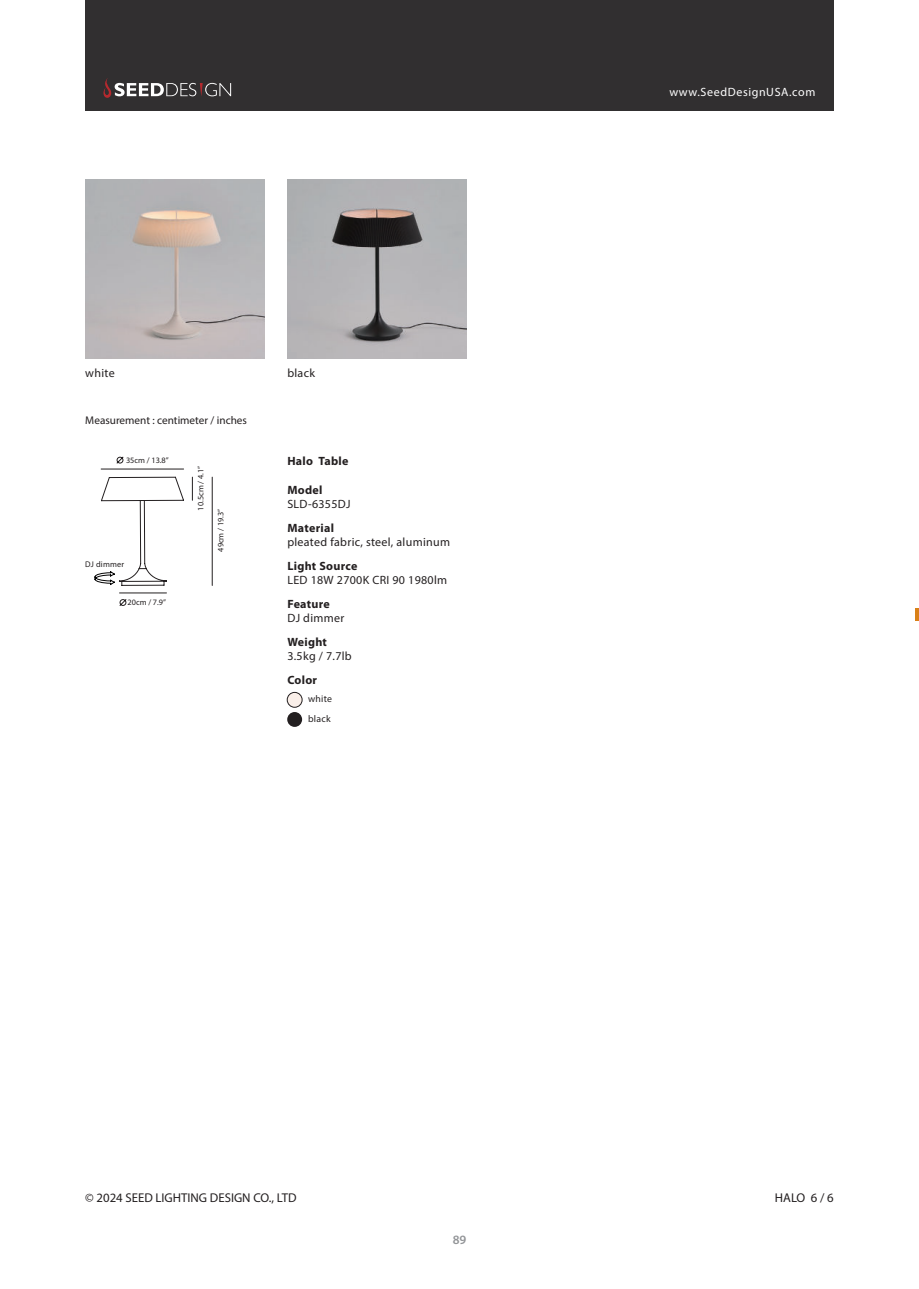
<style>
.page{position:relative;width:919px;height:1289px;background:#fff}
.page>*{position:absolute;margin:0;border:0;box-sizing:border-box;transform-origin:0 0}
.t1{font:12.75px "Myriad Pro";color:#231f20}
.t2{font:600 12.75px "Myriad Pro";color:#939598}
.t3{font:12px "Myriad Pro";letter-spacing:.025em;color:#231f20}
.t4{font:700 12px "Myriad Pro";letter-spacing:.025em;color:#231f20}
.t5{font:12px "Myriad Pro";letter-spacing:.05em;color:#fff}
.t6{font:11.25px "Myriad Pro";color:#231f20}
.t7{font:9.75px/19.6px "Myriad Pro";letter-spacing:.025em;color:#231f20}
.t8{font:8.25px "Myriad Pro";color:#231f20}
.t9{font:8.25px "Myriad Pro";letter-spacing:.025em;color:#231f20}
.s1{color:#fff}
</style>
<div class="page">
<div style="left:85px;top:0;width:748px;height:111px;background:#312f30"></div>
<svg style="left:103px;top:78px;width:128px;height:20px"></svg>
<svg style="left:915px;top:608px;width:3px;height:13px"></svg>
<img style="left:85px;top:180px;width:179px;height:178px">
<img style="left:287px;top:180px;width:179px;height:178px">
<hr style="left:101px;top:469px;width:83px;height:1px;background:#231f20">
<hr style="left:119px;top:592px;width:47px;height:1px;background:#231f20">
<svg style="left:192px;top:477px;width:1px;height:23px"></svg>
<hr style="left:212px;top:477px;width:1px;height:108px;background:#231f20">
<svg style="left:116px;top:456px;width:8px;height:8px"></svg>
<svg style="left:119px;top:599px;width:8px;height:7px"></svg>
<div style="left:287px;top:692px;width:15px;height:15px;background:#faefe9;border-radius:50%"></div>
<div style="left:287px;top:692px;width:15px;height:15px;border:1px solid #231f20;border-radius:50%"></div>
<div style="left:287px;top:712px;width:15px;height:15px;background:#231f20;border-radius:50%"></div>
<svg style="left:94px;top:476px;width:90px;height:110px"></svg>
<p class="t3" style="left:85px;top:368px;width:31px">white</p>
<p class="t3" style="left:287px;top:368px;width:29px">black</p>
<p class="t6" style="left:85px;top:416px;width:163px">Measurement : centimeter / inches</p>
<p class="t8" style="left:126px;top:457px;width:44px">35cm / 13.8”</p>
<p class="t8" style="left:197px;top:510px;width:46px;rotate:-90deg">10.5cm / 4.1”</p>
<p class="t8" style="left:217px;top:551px;width:44px;rotate:-90deg">49cm / 19.3”</p>
<p class="t4" style="left:287px;top:457px;width:63px">Halo Table</p>
<p class="t4" style="left:287px;top:485px;width:37px">Model</p>
<p class="t3" style="left:287px;top:499px;width:65px">SLD-6355DJ</p>
<p class="t4" style="left:287px;top:523px;width:48px">Material</p>
<p class="t3" style="left:287px;top:537px;width:164px">pleated fabric, steel, aluminum</p>
<p class="t9" style="left:85px;top:560px;width:41px">DJ dimmer</p>
<p class="t4" style="left:287px;top:561px;width:72px">Light Source</p>
<p class="t3" style="left:287px;top:575px;width:161px">LED 18W 2700K CRI 90 1980lm</p>
<p class="t8" style="left:127px;top:599px;width:40px">20cm / 7.9”</p>
<p class="t4" style="left:287px;top:599px;width:44px">Feature</p>
<p class="t3" style="left:287px;top:613px;width:58px">DJ dimmer</p>
<p class="t4" style="left:287px;top:637px;width:41px">Weight</p>
<p class="t3" style="left:287px;top:651px;width:66px">3.5kg / 7.7lb</p>
<p class="t4" style="left:287px;top:675px;width:31px">Color</p>
<p class="t7" style="left:308px;top:689px;width:25px">white black</p>
<p class="t1" style="left:85px;top:1193px;width:215px">© 2024 SEED LIGHTING DESIGN CO., LTD<span class="s1">.</span></p>
<p class="t2" style="left:452px;top:1231px;width:15px">89</p>
<p class="t5" style="left:669px;top:87px;width:147px">www.SeedDesignUSA.com</p>
<p class="t1" style="left:774px;top:1193px;width:60px">HALO 6 / 6</p>
</div>
